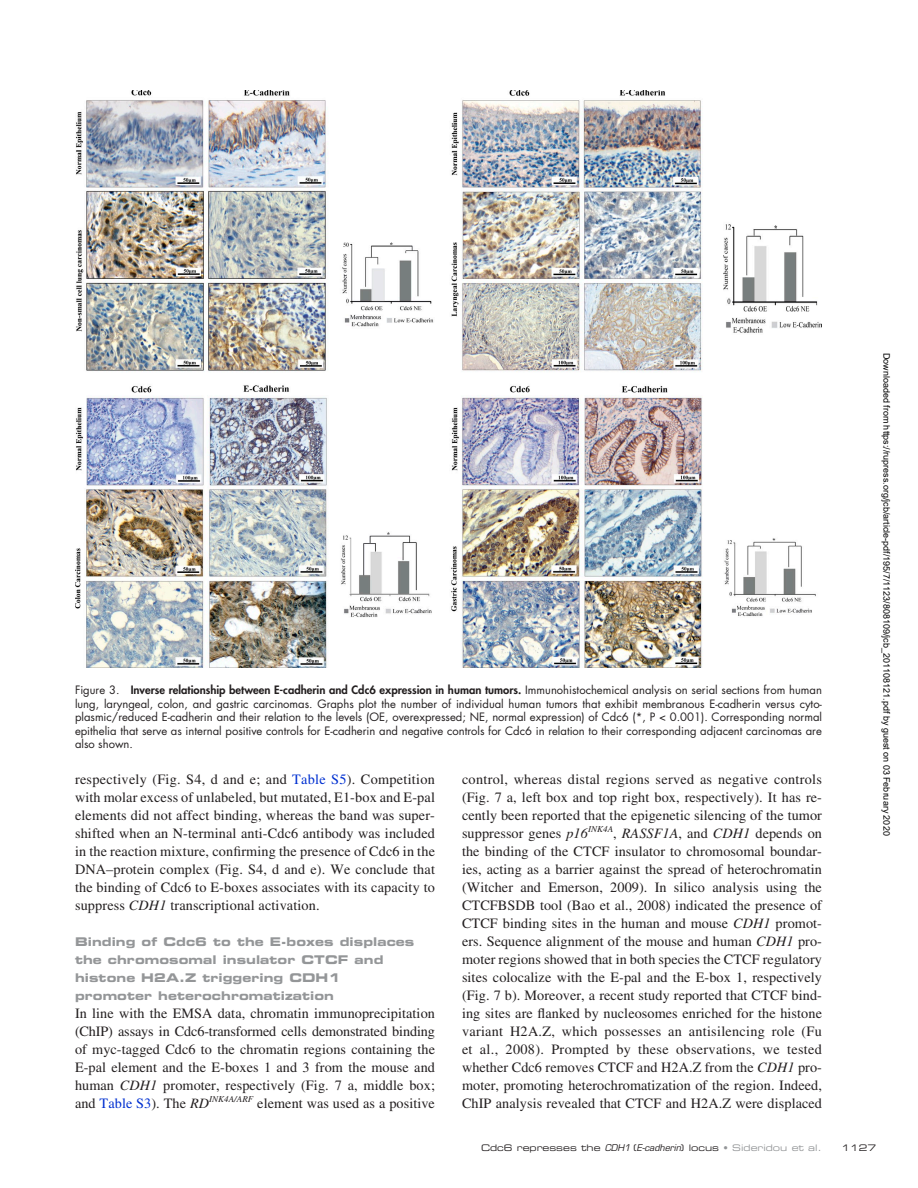
<style>
.page{position:relative;width:918px;height:1188px;background:#fff}
.page>*{position:absolute;margin:0;border:0;box-sizing:border-box;transform-origin:0 0}
.t1{font:14.25px/18px "Times LT Std";letter-spacing:.005em;color:#231f20;text-align:justify}
.t2{font:12px/18px "Eurostile LT Std Bold Ex 2";letter-spacing:.005em;color:#949698}
.t3{font:11.25px/13.5px "Futura Std";color:#231f20;text-align:justify}
.t4{font:9px "Arial";color:#000}
.t5{font:9px "Eurostile LT Std Ex 2";color:#231f20}
.s1{font-weight:800}
.s2{color:#0030d1}
.s3{font-style:italic}
.s4{font-family:"Eurostile LT Std";font-style:italic}
.s5{color:#949698}
</style>
<div class="page">
<img style="left:75px;top:90px;width:747px;height:577px">
<p class="t3" style="left:75px;top:683px;width:749px">Figure 3. <span class="s1">Inverse relationship between E-cadherin and Cdc6 expression in human tumors.</span> Immunohistochemical analysis on serial sections from human lung, laryngeal, colon, and gastric carcinomas. Graphs plot the number of individual human tumors that exhibit membranous E-cadherin versus cyto&shy;plasmic/reduced E-cadherin and their relation to the levels (OE, overexpressed; NE, normal expression) of Cdc6 (*, P &lt; 0.001). Corresponding normal epithelia that serve as internal positive controls for E-cadherin and negative controls for Cdc6 in relation to their corresponding adjacent carcinomas are also shown.</p>
<p class="t1" style="left:75px;top:770px;width:362px">respectively (Fig. S4, d and e; and <span class="s2">Table S5</span>). Competition with molar excess of unlabeled, but mutated, E1-box and E-pal elements did not affect binding, whereas the band was super&shy;shifted when an N-terminal anti-Cdc6 antibody was included in the reaction mixture, confirming the presence of Cdc6 in the DNA–protein complex (Fig. S4, d and e). We conclude that the binding of Cdc6 to E-boxes associates with its capacity to suppress <span class="s3">CDH1</span> transcriptional activation.</p>
<p class="t2" style="left:75px;top:933px;width:341px">Binding of Cdc6 to the E-boxes displaces the chromosomal insulator CTCF and histone H2A.Z triggering CDH1 promoter heterochromatization</p>
<p class="t1" style="left:75px;top:1004px;width:362px">In line with the EMSA data, chromatin immunoprecipitation (ChIP) assays in Cdc6-transformed cells demonstrated binding of myc-tagged Cdc6 to the chromatin regions containing the E-pal element and the E-boxes 1 and 3 from the mouse and human <span class="s3">CDH1</span> promoter, respectively (Fig. 7 a, middle box; and <span class="s2">Table S3</span>). The <span class="s3">RD</span><sup>INK4A/ARF</sup> element was used as a positive</p>
<p class="t1" style="left:462px;top:770px;width:362px">control, whereas distal regions served as negative controls (Fig. 7 a, left box and top right box, respectively). It has re&shy;cently been reported that the epigenetic silencing of the tumor suppressor genes <span class="s3">p16</span><sup>INK4A</sup>, <span class="s3">RASSF1A</span>, and <span class="s3">CDH1</span> depends on the binding of the CTCF insulator to chromosomal boundar&shy;ies, acting as a barrier against the spread of heterochromatin (Witcher and Emerson, 2009). In silico analysis using the CTCFBSDB tool (Bao et al., 2008) indicated the presence of CTCF binding sites in the human and mouse <span class="s3">CDH1</span> promot&shy;ers. Sequence alignment of the mouse and human <span class="s3">CDH1</span> pro&shy;moter regions showed that in both species the CTCF regulatory sites colocalize with the E-pal and the E-box 1, respectively (Fig. 7 b). Moreover, a recent study reported that CTCF bind&shy;ing sites are flanked by nucleosomes enriched for the histone variant H2A.Z, which possesses an antisilencing role (Fu et al., 2008). Prompted by these observations, we tested whether Cdc6 removes CTCF and H2A.Z from the <span class="s3">CDH1</span> pro&shy;moter, promoting heterochromatization of the region. Indeed, ChIP analysis revealed that CTCF and H2A.Z were displaced</p>
<p class="t4" style="left:890px;top:352px;width:485px;rotate:90deg">Downloaded from https://rupress.org/jcb/article-pdf/195/7/1123/808109/jcb_201108121.pdf by guest on 03 February 2020</p>
<p class="t5" style="left:481px;top:1142px;width:342px">Cdc6 represses the <span class="s4">CDH1</span> (<span class="s4">E-cadherin</span>) locus <span class="s5">• Sideridou et al.</span></p>
<p class="t5" style="left:842px;top:1142px;width:36px">1127</p>
</div>
